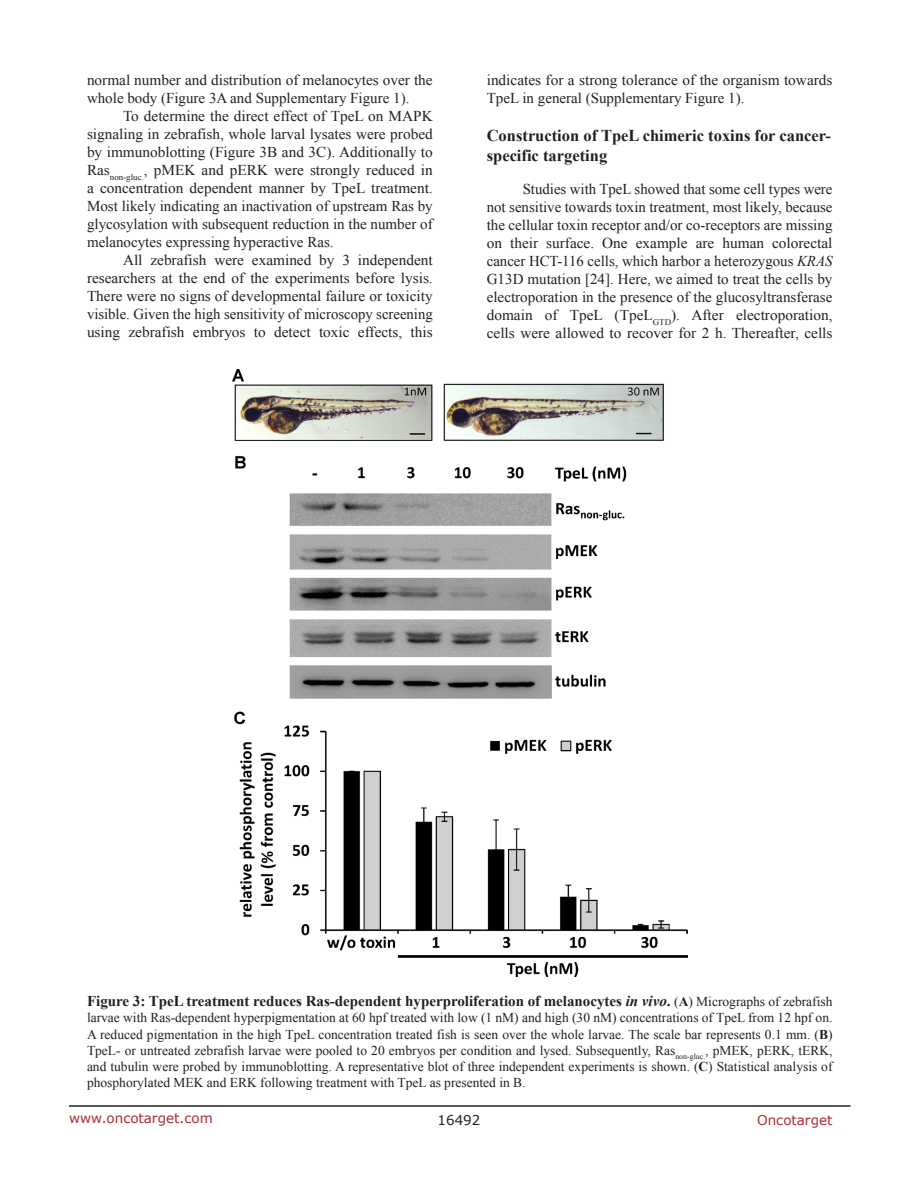
<style>
.page{position:relative;width:918px;height:1188px;background:#fff}
.page>*{position:absolute;margin:0;border:0;box-sizing:border-box;transform-origin:0 0}
.SubHeading_middle{font:700 16.5px/19.8px "Times New Roman";color:#231f20}
.BodyText{font:15px/18px "Times New Roman";color:#231f20;text-align:justify}
.FigureText{font:700 15px "Times New Roman";color:#231f20}
.FigureText-2{font:13.5px/16.2px "Times New Roman";color:#231f20;text-align:justify}
.t1{font:13.5px "Verdana";color:#ac2b31}
.t2{font:13.5px "Verdana";color:#231f20}
.s1{font-style:italic}
.s2{font-weight:400;font-size:13.5px}
.s3{font-size:13.5px}
.s4{font-weight:700}
</style>
<div class="page">
<hr style="left:69px;top:1105px;width:781px;height:2px;background:#231f20">
<img style="left:232px;top:369px;width:455px;height:607px">
<p class="BodyText" style="left:87px;top:71px;width:347px">normal number and distribution of melanocytes over the whole body (Figure 3A and Supplementary Figure 1).</p>
<p class="BodyText" style="left:87px;top:107px;width:347px;text-indent:36px">To determine the direct effect of TpeL on MAPK signaling in zebrafish, whole larval lysates were probed by immunoblotting (Figure 3B and 3C). Additionally to Ras<sub>non-gluc.</sub>, pMEK and pERK were strongly reduced in a concentration dependent manner by TpeL treatment.<br>Most likely indicating an inactivation of upstream Ras by glycosylation with subsequent reduction in the number of melanocytes expressing hyperactive Ras.</p>
<p class="BodyText" style="left:87px;top:251px;width:347px;text-indent:36px">All zebrafish were examined by 3 independent researchers at the end of the experiments before lysis.<br>There were no signs of developmental failure or toxicity visible. Given the high sensitivity of microscopy screening using zebrafish embryos to detect toxic effects, this</p>
<p class="BodyText" style="left:487px;top:71px;width:347px">indicates for a strong tolerance of the organism towards<br>TpeL in general (Supplementary Figure 1).</p>
<p class="SubHeading_middle" style="left:487px;top:125px;width:346px">Construction of TpeL chimeric toxins for cancer&shy;specific targeting</p>
<p class="BodyText" style="left:487px;top:180px;width:347px;text-indent:36px">Studies with TpeL showed that some cell types were not sensitive towards toxin treatment, most likely, because the cellular toxin receptor and/or co-receptors are missing on their surface. One example are human colorectal cancer HCT-116 cells, which harbor a heterozygous <span class="s1">KRAS </span>G13D mutation [24]. Here, we aimed to treat the cells by electroporation in the presence of the glucosyltransferase domain of TpeL (TpeL<sub>GTD</sub>). After electroporation, cells were allowed to recover for 2 h. Thereafter, cells</p>
<p class="FigureText" style="left:87px;top:991px;width:747px">Figure 3: TpeL treatment reduces Ras-dependent hyperproliferation of melanocytes <span class="s1">in vivo</span>. <span class="s2">(</span><span class="s3">A</span><span class="s2">) Micrographs of zebrafish</span></p>
<p class="FigureText-2" style="left:87px;top:1010px;width:747px">larvae with Ras-dependent hyperpigmentation at 60 hpf treated with low (1 nM) and high (30 nM) concentrations of TpeL from 12 hpf on.<br>A reduced pigmentation in the high TpeL concentration treated fish is seen over the whole larvae. The scale bar represents 0.1 mm. (<span class="s4">B</span>)<br>TpeL- or untreated zebrafish larvae were pooled to 20 embryos per condition and lysed. Subsequently, Ras<sub>non-gluc.</sub>, pMEK, pERK, tERK, and tubulin were probed by immunoblotting. A representative blot of three independent experiments is shown. (<span class="s4">C</span>) Statistical analysis of phosphorylated MEK and ERK following treatment with TpeL as presented in B.</p>
<p class="t1" style="left:69px;top:1109px;width:145px">www.oncotarget.com</p>
<p class="t2" style="left:438px;top:1111px;width:44px">16492</p>
<p class="t1" style="left:757px;top:1111px;width:77px">Oncotarget</p>
</div>
